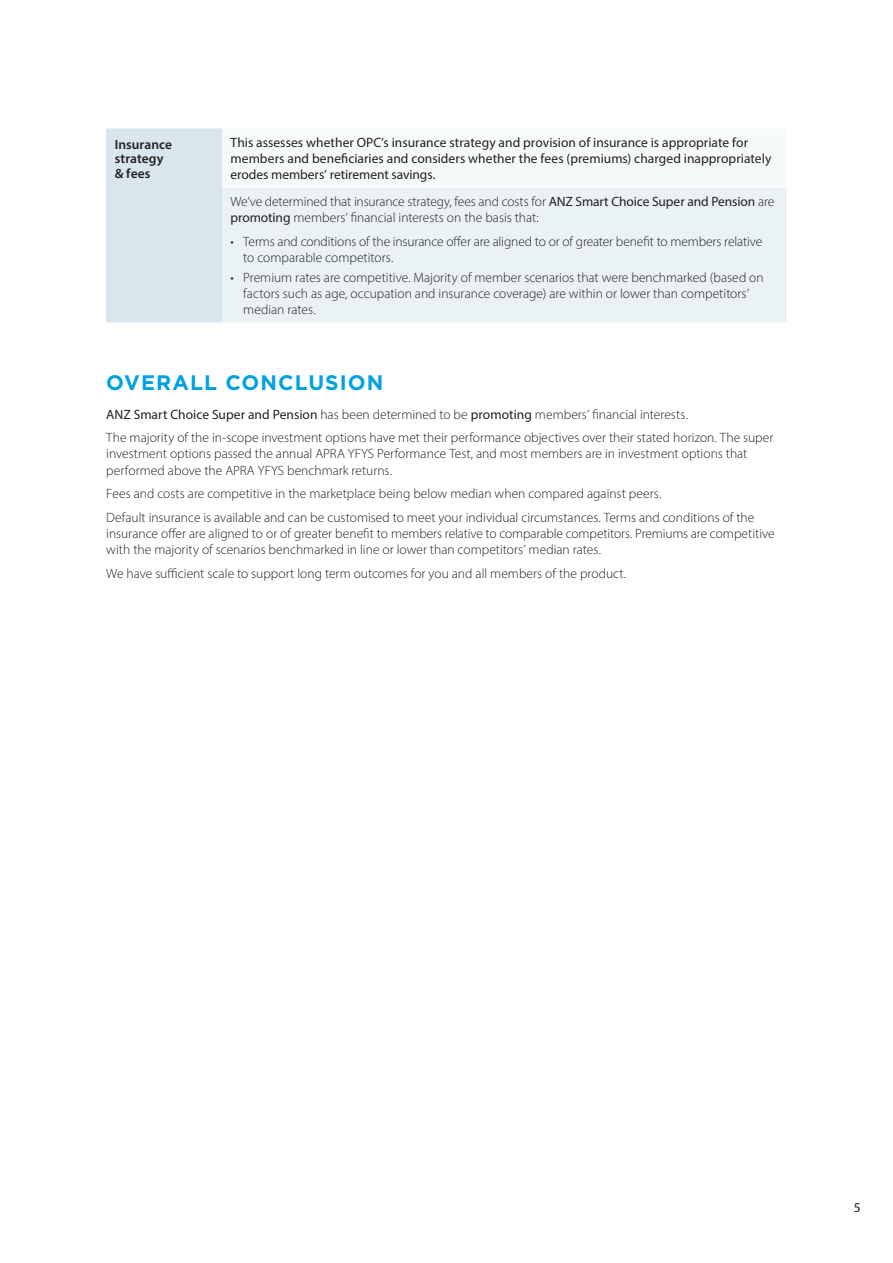
<style>
.page{position:relative;width:893px;height:1263px;background:#fff}
.page>*{position:absolute;margin:0;border:0;box-sizing:border-box;transform-origin:0 0}
.t1{font:700 21px "Gotham";letter-spacing:.05em;color:#00a2e1}
.t2{font:300 13.5px/16px "Myriad Pro";color:#231f20}
.t3{font:13.5px/16px "Myriad Pro";color:#231f20}
.t4{font:600 13.5px/14.5px "Myriad Pro";letter-spacing:.005em;color:#231f20}
.s1{font-weight:400}
</style>
<div class="page">
<div style="left:106px;top:128px;width:116px;height:195px;background:#d9e6ee"></div>
<div style="left:222px;top:128px;width:565px;height:59px;background:#f7fafb"></div>
<div style="left:222px;top:187px;width:565px;height:136px;background:#eaf2f6"></div>
<hr style="left:106px;top:128px;width:116px;height:1px;background:#fff">
<hr style="left:222px;top:128px;width:565px;height:1px;background:#fff">
<hr style="left:222px;top:187px;width:565px;height:1px;background:#fff">
<p class="t4" style="left:115px;top:137px;width:59px">Insurance strategy &amp; fees</p>
<p class="t3" style="left:230px;top:134px;width:542px">This assesses whether OPC’s insurance strategy and provision of insurance is appropriate for members and beneficiaries and considers whether the fees (premiums) charged inappropriately erodes members’ retirement savings.</p>
<p class="t2" style="left:230px;top:193px;width:545px">We’ve determined that insurance strategy, fees and costs for <span class="s1">ANZ Smart Choice Super and Pension</span> are <span class="s1">promoting</span> members’ financial interests on the basis that:</p>
<p class="t2" style="left:243px;top:233px;width:521px;text-indent:-13px">• Terms and conditions of the insurance offer are aligned to or of greater benefit to members relative to comparable competitors.</p>
<p class="t2" style="left:243px;top:269px;width:522px;text-indent:-13px">• Premium rates are competitive. Majority of member scenarios that were benchmarked (based on factors such as age, occupation and insurance coverage) are within or lower than competitors’ median rates.</p>
<h1 class="t1" style="left:106px;top:368px;width:279px">OVERALL CONCLUSION</h1>
<p class="t2" style="left:106px;top:402px;width:669px;line-height:23.5px"><span class="s1">ANZ Smart Choice Super and Pension</span> has been determined to be <span class="s1">promoting</span> members’ financial interests.<br>The majority of the in-scope investment options have met their performance objectives over their stated horizon. The super</p>
<p class="t2" style="left:106px;top:446px;width:643px">investment options passed the annual APRA YFYS Performance Test, and most members are in investment options that performed above the APRA YFYS benchmark returns.</p>
<p class="t2" style="left:106px;top:482px;width:650px;line-height:23.5px">Fees and costs are competitive in the marketplace being below median when compared against peers.<br>Default insurance is available and can be customised to meet your individual circumstances. Terms and conditions of the</p>
<p class="t2" style="left:106px;top:525px;width:670px">insurance offer are aligned to or of greater benefit to members relative to comparable competitors. Premiums are competitive with the majority of scenarios benchmarked in line or lower than competitors’ median rates.</p>
<p class="t2" style="left:106px;top:565px;width:521px">We have sufficient scale to support long term outcomes for you and all members of the product.</p>
<p class="t3" style="left:854px;top:1199px;width:8px">5</p>
</div>
